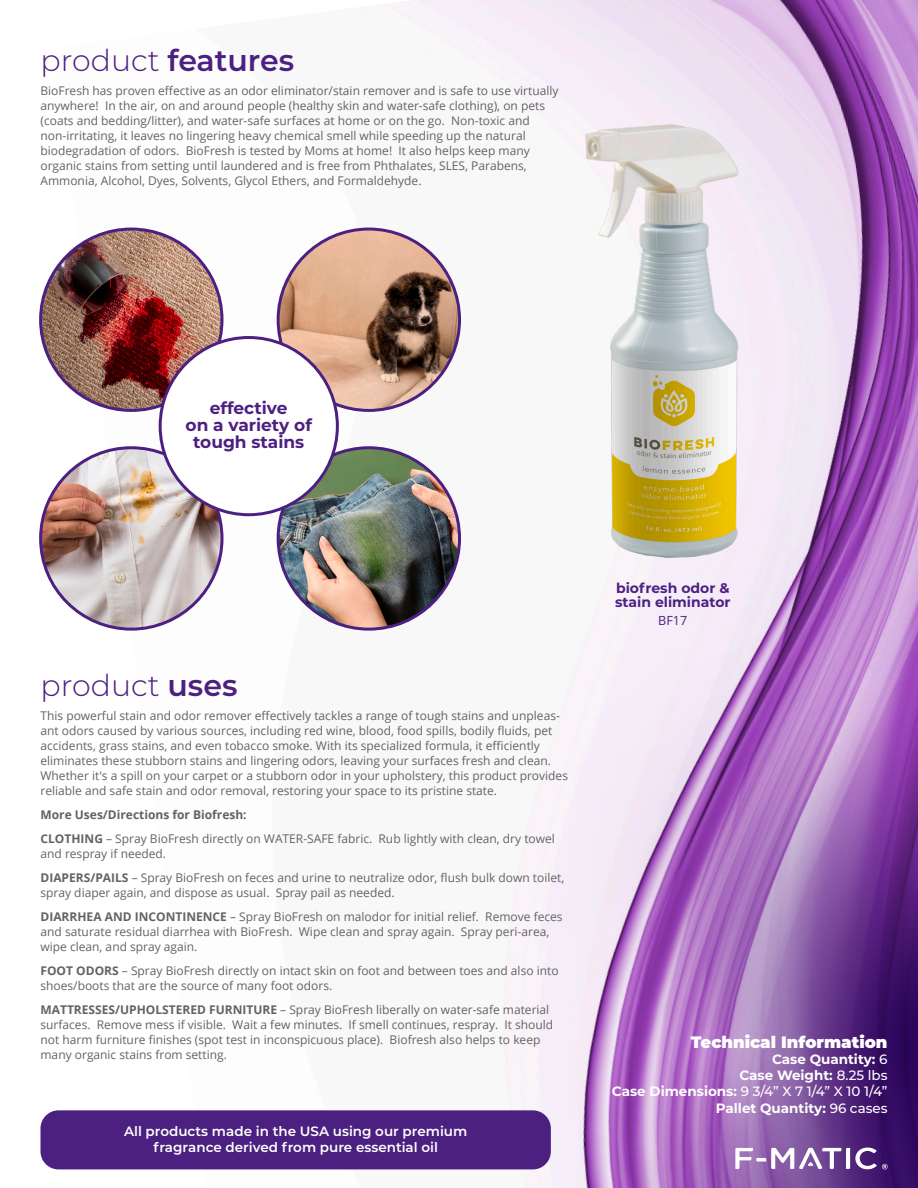
<style>
.page{position:relative;width:918px;height:1188px;background:#fff}
.page>*{position:absolute;margin:0;border:0;box-sizing:border-box;transform-origin:0 0}
.t1{font:600 30px "Montserrat";color:#4c2081}
.t2{font:300 30px "Montserrat";color:#4c2081}
.t3{font:700 16.95px/16.6px "Montserrat";color:#4c2081;text-align:center}
.t4{font:900 16.5px "Montserrat";color:#fff}
.t5{font:700 13.95px/13.6px "Montserrat";color:#4c2081}
.t6{font:700 13.5px/16.2px "Montserrat";color:#fff;text-align:right}
.t7{font:600 13.5px/16.2px "Montserrat";color:#fff;text-align:center}
.t8{font:12.6px "Open Sans";color:#4c2081}
.t9{font:12px/15px "Open Sans";color:#636363}
.s1{font-weight:300}
.s2{font-weight:600}
.s3{font-weight:700}
.s4{font-weight:500}
</style>
<div class="page">
<img style="left:53px;top:0;width:865px;height:1188px">
<svg style="left:563px;top:619px;width:355px;height:569px;background:#ad82c1"></svg>
<div style="left:41px;top:1110px;width:510px;height:59px;background:#4c2081;border-radius:18px"></div>
<img style="left:586px;top:125px;width:152px;height:432px">
<img style="left:41px;top:229px;width:181px;height:181px;border-radius:91px">
<img style="left:278px;top:229px;width:182px;height:181px;border-radius:91px">
<img style="left:41px;top:448px;width:181px;height:181px;border-radius:91px">
<img style="left:278px;top:448px;width:182px;height:181px;border-radius:91px">
<div style="left:160px;top:338px;width:177px;height:177px;background:#fff;border-radius:50%"></div>
<svg style="left:735px;top:1148px;width:153px;height:21px"></svg>
<h1 class="t1" style="left:41px;top:40px;width:255px"><span class="s1">product</span> features</h1>
<p class="t9" style="left:41px;top:83px;width:520px">BioFresh has proven effective as an odor eliminator/stain remover and is safe to use virtually anywhere! In the air, on and around people (healthy skin and water-safe clothing), on pets (coats and bedding/litter), and water-safe surfaces at home or on the go. Non-toxic and non-irritating, it leaves no lingering heavy chemical smell while speeding up the natural biodegradation of odors. BioFresh is tested by Moms at home! It also helps keep many organic stains from setting until laundered and is free from Phthalates, SLES, Parabens, Ammonia, Alcohol, Dyes, Solvents, Glycol Ethers, and Formaldehyde.</p>
<h2 class="t3" style="left:186px;top:399px;width:128px">effective<br>on a variety of tough stains</h2>
<h1 class="t2" style="left:41px;top:665px;width:199px">product <span class="s2">uses</span></h1>
<p class="t9" style="left:41px;top:708px;width:529px">This powerful stain and odor remover effectively tackles a range of tough stains and unpleas&shy;ant odors caused by various sources, including red wine, blood, food spills, bodily fluids, pet accidents, grass stains, and even tobacco smoke. With its specialized formula, it efficiently eliminates these stubborn stains and lingering odors, leaving your surfaces fresh and clean.<br>Whether it's a spill on your carpet or a stubborn odor in your upholstery, this product provides reliable and safe stain and odor removal, restoring your space to its pristine state.</p>
<p class="t9" style="left:41px;top:802px;width:516px;line-height:24px"><span class="s3">More Uses/Directions for Biofresh:<br>CLOTHING</span> – Spray BioFresh directly on WATER-SAFE fabric. Rub lightly with clean, dry towel</p>
<p class="t9" style="left:41px;top:841px;width:525px;line-height:24px">and respray if needed.<br><span class="s3">DIAPERS/PAILS</span> – Spray BioFresh on feces and urine to neutralize odor, flush bulk down toilet,</p>
<p class="t9" style="left:41px;top:880px;width:524px;line-height:24px">spray diaper again, and dispose as usual. Spray pail as needed.<br><span class="s3">DIARRHEA AND INCONTINENCE</span> – Spray BioFresh on malodor for initial relief. Remove feces</p>
<p class="t9" style="left:41px;top:924px;width:510px">and saturate residual diarrhea with BioFresh. Wipe clean and spray again. Spray peri-area, wipe clean, and spray again.</p>
<p class="t9" style="left:41px;top:963px;width:520px"><span class="s3">FOOT ODORS</span> – Spray BioFresh directly on intact skin on foot and between toes and also into shoes/boots that are the source of many foot odors.</p>
<p class="t9" style="left:41px;top:1002px;width:514px"><span class="s3">MATTRESSES/UPHOLSTERED FURNITURE</span> – Spray BioFresh liberally on water-safe material surfaces. Remove mess if visible. Wait a few minutes. If smell continues, respray. It should not harm furniture finishes (spot test in inconspicuous place). Biofresh also helps to keep many organic stains from setting.</p>
<p class="t7" style="left:124px;top:1122px;width:345px">All products made in the USA using our premium fragrance derived from pure essential oil</p>
<p class="t5" style="left:615px;top:581px;width:117px">biofresh odor &amp; stain eliminator</p>
<p class="t8" style="left:658px;top:612px;width:31px">BF17</p>
<h3 class="t4" style="left:691px;top:1030px;width:198px">Technical Information</h3>
<p class="t6" style="left:612px;top:1050px;width:277px">Case Quantity: <span class="s4">6<br></span>Case Weight: <span class="s4">8.25 lbs<br></span>Case Dimensions: <span class="s4">9 3/4” X 7 1/4” X 10 1/4”<br></span>Pallet Quantity: <span class="s4">96 cases</span></p>
</div>
